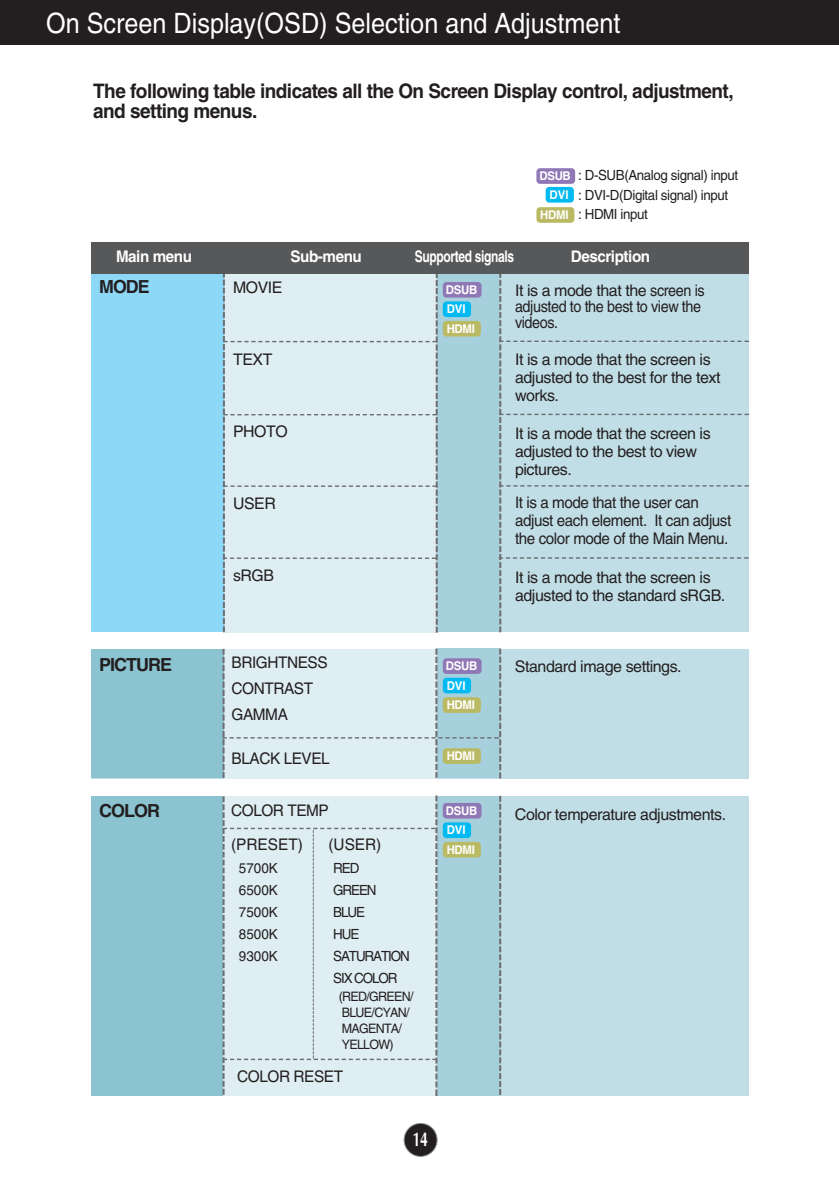
<style>
.page{position:relative;width:839px;height:1189px;background:#fff}
.page>*{position:absolute;margin:0;border:0;box-sizing:border-box;transform-origin:0 0}
.t1{font:28px "Helvetica";color:#fff;scale:.9 1}
.t2{font:700 20px/20px "Helvetica";letter-spacing:-.03em;color:#231f20;scale:.95 1}
.t3{font:700 20px "Optima";color:#fff;scale:.7 1}
.t4{font:700 18px "Helvetica";letter-spacing:-.055em;color:#231f20}
.t5{font:16px/18px "Helvetica";letter-spacing:-.03em;color:#231f20}
.t6{font:16px/18px "Helvetica";letter-spacing:-.03em;color:#231f20;scale:.95 1}
.t7{font:16px/26px "Helvetica";letter-spacing:-.03em;color:#231f20;scale:.96 1}
.t8{font:700 16px "Helvetica";letter-spacing:-.03em;color:#fff;scale:.95 1}
.t9{font:700 16px "Helvetica";letter-spacing:-.03em;color:#fff;scale:.75 1}
.t10{font:14px/19.6px "Helvetica";letter-spacing:-.03em;color:#231f20;scale:.95 1}
.t11{font:14px/22px "Helvetica";letter-spacing:-.085em;color:#231f20;scale:.96 1}
.t12{font:14px/22px "Helvetica";letter-spacing:-.03em;color:#231f20;text-align:justify;scale:.96 1}
.t13{font:13px/16px "Helvetica";letter-spacing:-.055em;color:#231f20;scale:.96 1}
.t14{font:700 12px/19.4px "Helvetica";letter-spacing:-.03em;color:#fff;scale:.95 1}
</style>
<div class="page">
<div style="left:404px;top:1123px;width:33px;height:33px;background:#231f20;border-radius:50%"></div>
<div style="left:403px;top:1123px;width:34px;height:34px;border:2px solid #939598;border-radius:50%"></div>
<div style="left:0;top:0;width:839px;height:45px;background:#231f20"></div>
<div style="left:91px;top:272px;width:132px;height:359px;background:#8dd7f7"></div>
<div style="left:437px;top:272px;width:63px;height:360px;background:#a6d0dc"></div>
<div style="left:91px;top:648px;width:658px;height:130px;background:#c1dee6"></div>
<div style="left:91px;top:649px;width:132px;height:129px;background:#8bc3d1"></div>
<svg style="left:222px;top:648px;width:279px;height:130px"></svg>
<div style="left:536px;top:168px;width:39px;height:16px;background:#9077b5;border-radius:4px"></div>
<div style="left:545px;top:187px;width:29px;height:16px;background:#00baf1;border-radius:4px"></div>
<div style="left:536px;top:207px;width:38px;height:16px;background:#bbba64;border-radius:4px"></div>
<div style="left:91px;top:242px;width:658px;height:32px;background:#57585a"></div>
<div style="left:443px;top:282px;width:38px;height:16px;background:#9077b5;border-radius:4px"></div>
<div style="left:443px;top:301px;width:28px;height:16px;background:#00baf1;border-radius:4px"></div>
<div style="left:443px;top:321px;width:38px;height:15px;background:#bbba64;border-radius:4px"></div>
<div style="left:91px;top:796px;width:658px;height:299px;background:#c1dee6"></div>
<div style="left:436px;top:796px;width:64px;height:299px;background:#a6d0dc"></div>
<div style="left:91px;top:795px;width:132px;height:300px;background:#8bc3d1"></div>
<svg style="left:499px;top:796px;width:2px;height:299px"></svg>
<div style="left:443px;top:658px;width:38px;height:16px;background:#9077b5;border-radius:4px"></div>
<div style="left:443px;top:678px;width:28px;height:15px;background:#00baf1;border-radius:4px"></div>
<div style="left:443px;top:697px;width:38px;height:16px;background:#bbba64;border-radius:4px"></div>
<div style="left:443px;top:803px;width:38px;height:15px;background:#9077b5;border-radius:4px"></div>
<div style="left:443px;top:822px;width:28px;height:16px;background:#00baf1;border-radius:4px"></div>
<div style="left:443px;top:842px;width:38px;height:15px;background:#bbba64;border-radius:4px"></div>
<div style="left:443px;top:748px;width:38px;height:16px;background:#bbba64;border-radius:4px"></div>
<div style="left:223px;top:274px;width:215px;height:359px;background:#dfeef2"></div>
<div style="left:498px;top:274px;width:251px;height:358px;background:#c1dee6"></div>
<div style="left:222px;top:795px;width:215px;height:301px;background:#dfeef2"></div>
<h1 class="t1" style="left:46px;top:13px;width:639px">On Screen Display(OSD) Selection and Adjustment</h1>
<p class="t2" style="left:93px;top:83px;width:675px">The following table indicates all the On Screen Display control, adjustment, and setting menus.</p>
<p class="t14" style="left:539px;top:168px;width:34px;line-height:18.4px;text-align:right">DSUB<br>DVI</p>
<p class="t14" style="left:540px;top:206px;width:31px">HDMI</p>
<p class="t10" style="left:578px;top:167px;width:170px">: D-SUB(Analog signal) input : DVI-D(Digital signal) input<br>: HDMI input</p>
<p class="t8" style="left:116px;top:251px;width:81px">Main menu</p>
<p class="t8" style="left:290px;top:251px;width:77px">Sub-menu</p>
<p class="t9" style="left:415px;top:251px;width:134px">Supported signals</p>
<p class="t8" style="left:571px;top:251px;width:85px">Description</p>
<p class="t14" style="left:446px;top:281px;width:34px">DSUB<br>DVI<br>HDMI</p>
<p class="t5" style="left:515px;top:284px;width:191px;line-height:16px">It is a mode that the screen is adjusted to the best to view the videos.</p>
<p class="t4" style="left:99px;top:280px;width:52px">MODE</p>
<p class="t5" style="left:233px;top:279px;width:51px">MOVIE</p>
<p class="t5" style="left:233px;top:351px;width:41px">TEXT</p>
<p class="t5" style="left:233px;top:423px;width:56px">PHOTO</p>
<p class="t5" style="left:233px;top:495px;width:44px">USER</p>
<p class="t5" style="left:233px;top:567px;width:42px">sRGB</p>
<p class="t5" style="left:515px;top:351px;width:207px">It is a mode that the screen is adjusted to the best for the text works.</p>
<p class="t5" style="left:515px;top:426px;width:197px">It is a mode that the screen is adjusted to the best to view pictures.</p>
<p class="t6" style="left:515px;top:494px;width:229px">It is a mode that the user can adjust each element. It can adjust the color mode of the Main Menu.</p>
<p class="t5" style="left:515px;top:570px;width:212px">It is a mode that the screen is adjusted to the standard sRGB.</p>
<p class="t7" style="left:231px;top:651px;width:101px">BRIGHTNESS<br>CONTRAST<br>GAMMA</p>
<p class="t7" style="left:231px;top:747px;width:104px">BLACK LEVEL</p>
<p class="t4" style="left:99px;top:658px;width:74px">PICTURE</p>
<p class="t5" style="left:515px;top:659px;width:168px">Standard image settings.</p>
<p class="t14" style="left:446px;top:658px;width:34px">DSUB<br>DVI<br>HDMI</p>
<p class="t14" style="left:447px;top:747px;width:31px">HDMI</p>
<p class="t4" style="left:99px;top:804px;width:62px">COLOR</p>
<p class="t7" style="left:231px;top:799px;width:103px">COLOR TEMP</p>
<p class="t5" style="left:515px;top:806px;width:213px">Color temperature adjustments.</p>
<p class="t14" style="left:446px;top:802px;width:34px">DSUB<br>DVI<br>HDMI</p>
<p class="t7" style="left:231px;top:833px;width:76px">(PRESET)</p>
<p class="t7" style="left:328px;top:833px;width:57px">(USER)</p>
<p class="t12" style="left:239px;top:858px;width:42px">5700K 6500K 7500K 8500K 9300K</p>
<p class="t11" style="left:333px;top:858px;width:81px">RED<br>GREEN<br>BLUE<br>HUE<br>SATURATION<br>SIX COLOR</p>
<p class="t13" style="left:339px;top:990px;width:79px">(RED/GREEN/<br>BLUE/CYAN/<br>MAGENTA/<br>YELLOW)</p>
<p class="t7" style="left:237px;top:1065px;width:112px">COLOR RESET</p>
<p class="t3" style="left:413px;top:1131px;width:23px">14</p>
</div>
